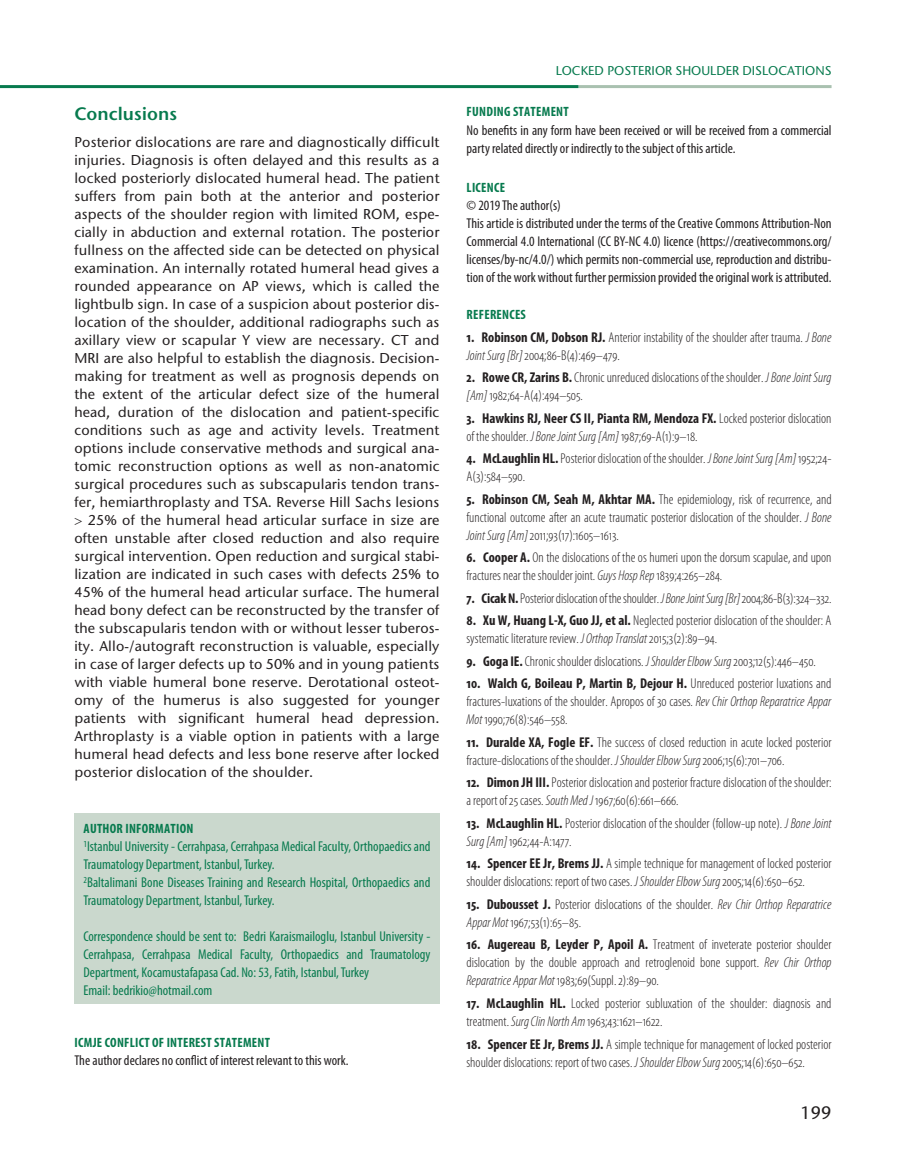
<style>
.page{position:relative;width:906px;height:1170px;background:#fff}
.page>*{position:absolute;margin:0;border:0;box-sizing:border-box;transform-origin:0 0}
.t1{font:600 18px "Stone Sans ITC Pro";color:#077a4e}
.t2{font:500 18px "Stone Sans ITC Pro";color:#231f20}
.t3{font:300 condensed 14.25px/18px "Myriad Pro";color:#231f20}
.t4{font:500 14.25px "Stone Sans ITC Pro";letter-spacing:.01em;color:#231f20}
.t5{font:condensed 14.25px/18px "Myriad Pro";color:#231f20}
.t6{font:condensed 14.25px/18px "Myriad Pro";color:#077a4e}
.t7{font:700 condensed 13.5px "Myriad Pro";letter-spacing:.02em;color:#077a4e}
.t8{font:500 12.75px "Stone Sans ITC Pro";color:#077a4e}
.s1{font-weight:700}
.s2{font-style:italic}
</style>
<div class="page">
<hr style="left:578px;top:85px;width:253px;height:3px;background:#a9c1b0">
<hr style="left:0;top:85px;width:578px;height:3px;background:#077a4e">
<div style="left:74px;top:813px;width:365px;height:190px;background:#cad8cd"></div>
<p class="t1" style="left:74px;top:102px;width:104px">Conclusions</p>
<p class="t4" style="left:74px;top:133px;width:366px">Posterior dislocations are rare and diagnostically difficult</p>
<p class="t4" style="left:74px;top:151px;width:366px">injuries. Diagnosis is often delayed and this results as a</p>
<p class="t4" style="left:74px;top:169px;width:366px">locked posteriorly dislocated humeral head. The patient</p>
<p class="t4" style="left:74px;top:187px;width:366px">suffers from pain both at the anterior and posterior</p>
<p class="t4" style="left:74px;top:205px;width:366px">aspects of the shoulder region with limited ROM, espe-</p>
<p class="t4" style="left:74px;top:223px;width:366px">cially in abduction and external rotation. The posterior</p>
<p class="t4" style="left:74px;top:241px;width:366px">fullness on the affected side can be detected on physical</p>
<p class="t4" style="left:74px;top:259px;width:366px">examination. An internally rotated humeral head gives a</p>
<p class="t4" style="left:74px;top:277px;width:366px">rounded appearance on AP views, which is called the</p>
<p class="t4" style="left:74px;top:295px;width:366px">lightbulb sign. In case of a suspicion about posterior dis-</p>
<p class="t4" style="left:74px;top:313px;width:366px">location of the shoulder, additional radiographs such as</p>
<p class="t4" style="left:74px;top:331px;width:366px">axillary view or scapular Y view are necessary. CT and</p>
<p class="t4" style="left:74px;top:349px;width:366px">MRI are also helpful to establish the diagnosis. Decision-</p>
<p class="t4" style="left:74px;top:367px;width:366px">making for treatment as well as prognosis depends on</p>
<p class="t4" style="left:74px;top:385px;width:366px">the extent of the articular defect size of the humeral</p>
<p class="t4" style="left:74px;top:403px;width:366px">head, duration of the dislocation and patient-specific</p>
<p class="t4" style="left:74px;top:421px;width:366px">conditions such as age and activity levels. Treatment</p>
<p class="t4" style="left:74px;top:439px;width:366px">options include conservative methods and surgical ana-</p>
<p class="t4" style="left:74px;top:457px;width:366px">tomic reconstruction options as well as non-anatomic</p>
<p class="t4" style="left:74px;top:475px;width:366px">surgical procedures such as subscapularis tendon trans-</p>
<p class="t4" style="left:74px;top:493px;width:366px">fer, hemiarthroplasty and TSA. Reverse Hill Sachs lesions</p>
<p class="t4" style="left:88px;top:511px;width:353px">25% of the humeral head articular surface in size are</p>
<p class="t4" style="left:74px;top:529px;width:366px">often unstable after closed reduction and also require</p>
<p class="t4" style="left:74px;top:547px;width:366px">surgical intervention. Open reduction and surgical stabi-</p>
<p class="t4" style="left:74px;top:565px;width:366px">lization are indicated in such cases with defects 25% to</p>
<p class="t4" style="left:74px;top:583px;width:366px">45% of the humeral head articular surface. The humeral</p>
<p class="t4" style="left:74px;top:601px;width:366px">head bony defect can be reconstructed by the transfer of</p>
<p class="t4" style="left:74px;top:619px;width:366px">the subscapularis tendon with or without lesser tuberos-</p>
<p class="t4" style="left:74px;top:637px;width:366px">ity. Allo-/autograft reconstruction is valuable, especially</p>
<p class="t4" style="left:74px;top:655px;width:366px">in case of larger defects up to 50% and in young patients</p>
<p class="t4" style="left:74px;top:673px;width:366px">with viable humeral bone reserve. Derotational osteot-</p>
<p class="t4" style="left:74px;top:691px;width:366px">omy of the humerus is also suggested for younger</p>
<p class="t4" style="left:74px;top:709px;width:366px">patients with significant humeral head depression.</p>
<p class="t4" style="left:74px;top:727px;width:366px">Arthroplasty is a viable option in patients with a large</p>
<p class="t4" style="left:74px;top:745px;width:366px">humeral head defects and less bone reserve after locked</p>
<p class="t4" style="left:74px;top:763px;width:240px">posterior dislocation of the shoulder.</p>
<p class="t7" style="left:84px;top:819px;width:111px">Author Information</p>
<p class="t6" style="left:83px;top:836px;width:348px"><sup>1</sup>Istanbul University - Cerrahpasa, Cerrahpasa Medical Faculty, Orthopaedics and Traumatology Department, Istanbul, Turkey.<br><sup>2</sup>Baltalimani Bone Diseases Training and Research Hospital, Orthopaedics and Traumatology Department, Istanbul, Turkey.</p>
<p class="t6" style="left:83px;top:926px;width:348px">Correspondence should be sent to: Bedri Karaismailoglu, Istanbul University - Cerrahpasa, Cerrahpasa Medical Faculty, Orthopaedics and Traumatology Department, Kocamustafapasa Cad. No: 53, Fatih, Istanbul, Turkey<br>Email: bedrikio@hotmail.com</p>
<p class="t7" style="left:75px;top:1034px;width:197px">ICMJE Conflict of interest statement</p>
<p class="t5" style="left:74px;top:1051px;width:276px">The author declares no conflict of interest relevant to this work.</p>
<p class="t8" style="left:556px;top:63px;width:277px">Locked posterior shoulder dislocations</p>
<p class="t7" style="left:466px;top:103px;width:104px">Funding statement</p>
<p class="t5" style="left:466px;top:121px;width:366px">No benefits in any form have been received or will be received from a commercial party related directly or indirectly to the subject of this article.</p>
<p class="t7" style="left:466px;top:178px;width:34px">Licence</p>
<p class="t5" style="left:466px;top:196px;width:366px">© 2019 The author(s)<br>This article is distributed under the terms of the Creative Commons Attribution-Non Commercial 4.0 International (CC BY-NC 4.0) licence (https://creativecommons.org/ licenses/by-nc/4.0/) which permits non-commercial use, reproduction and distribu&shy;tion of the work without further permission provided the original work is attributed.</p>
<p class="t7" style="left:466px;top:306px;width:61px">References</p>
<p class="t3" style="left:466px;top:328px;width:366px"><span class="s1">1. Robinson CM, Dobson RJ.</span> Anterior instability of the shoulder after trauma. <span class="s2">J Bone<br>Joint Surg [Br]</span> 2004;86-B(4):469–479.</p>
<p class="t3" style="left:466px;top:369px;width:366px"><span class="s1">2. Rowe CR, Zarins B.</span> Chronic unreduced dislocations of the shoulder. <span class="s2">J Bone Joint Surg [Am]</span> 1982;64-A(4):494–505.</p>
<p class="t3" style="left:466px;top:409px;width:366px"><span class="s1">3. Hawkins RJ, Neer CS II, Pianta RM, Mendoza FX.</span> Locked posterior dislocation of the shoulder. <span class="s2">J Bone Joint Surg [Am]</span> 1987;69-A(1):9–18.</p>
<p class="t3" style="left:466px;top:450px;width:366px"><span class="s1">4. McLaughlin HL.</span> Posterior dislocation of the shoulder. <span class="s2">J Bone Joint Surg [Am]</span> 1952;24-<br>A(3):584–590.</p>
<p class="t3" style="left:466px;top:490px;width:366px;text-align:justify"><span class="s1">5. Robinson CM, Seah M, Akhtar MA.</span> The epidemiology, risk of recurrence, and functional outcome after an acute traumatic posterior dislocation of the shoulder. <span class="s2">J Bone Joint Surg [Am]</span> 2011;93(17):1605–1613.</p>
<p class="t3" style="left:466px;top:549px;width:366px"><span class="s1">6. Cooper A.</span> On the dislocations of the os humeri upon the dorsum scapulae, and upon fractures near the shoulder joint. <span class="s2">Guys Hosp Rep</span> 1839;4:265–284.</p>
<p class="t3" style="left:466px;top:589px;width:366px"><span class="s1">7. Cicak N.</span> Posterior dislocation of the shoulder. <span class="s2">J Bone Joint Surg [Br]</span> 2004;86-B(3):324–332.</p>
<p class="t3" style="left:466px;top:612px;width:366px"><span class="s1">8. Xu W, Huang L-X, Guo JJ, et al.</span> Neglected posterior dislocation of the shoulder: A systematic literature review. <span class="s2">J Orthop Translat</span> 2015;3(2):89–94.</p>
<p class="t3" style="left:466px;top:652px;width:351px"><span class="s1">9. Goga IE.</span> Chronic shoulder dislocations. <span class="s2">J Shoulder Elbow Surg</span> 2003;12(5):446–450.</p>
<p class="t3" style="left:466px;top:675px;width:366px;text-align:justify"><span class="s1">10. Walch G, Boileau P, Martin B, Dejour H.</span> Unreduced posterior luxations and fractures-luxations of the shoulder. Apropos of 30 cases. <span class="s2">Rev Chir Orthop Reparatrice Appar Mot</span> 1990;76(8):546–558.</p>
<p class="t3" style="left:466px;top:733px;width:366px"><span class="s1">11. Duralde XA, Fogle EF.</span> The success of closed reduction in acute locked posterior fracture-dislocations of the shoulder. <span class="s2">J Shoulder Elbow Surg</span> 2006;15(6):701–706.</p>
<p class="t3" style="left:466px;top:774px;width:366px"><span class="s1">12. Dimon JH III.</span> Posterior dislocation and posterior fracture dislocation of the shoulder: a report of 25 cases. <span class="s2">South Med J</span> 1967;60(6):661–666.</p>
<p class="t3" style="left:466px;top:814px;width:366px"><span class="s1">13. McLaughlin HL.</span> Posterior dislocation of the shoulder (follow-up note). <span class="s2">J Bone Joint<br>Surg [Am]</span> 1962;44-A:1477.</p>
<p class="t3" style="left:466px;top:855px;width:366px"><span class="s1">14. Spencer EE Jr, Brems JJ.</span> A simple technique for management of locked posterior shoulder dislocations: report of two cases. <span class="s2">J Shoulder Elbow Surg</span> 2005;14(6):650–652.</p>
<p class="t3" style="left:466px;top:895px;width:366px"><span class="s1">15. Dubousset J.</span> Posterior dislocations of the shoulder. <span class="s2">Rev Chir Orthop Reparatrice<br>Appar Mot</span> 1967;53(1):65–85.</p>
<p class="t3" style="left:466px;top:936px;width:366px;text-align:justify"><span class="s1">16. Augereau B, Leyder P, Apoil A.</span> Treatment of inveterate posterior shoulder dislocation by the double approach and retroglenoid bone support. <span class="s2">Rev Chir Orthop Reparatrice Appar Mot</span> 1983;69(Suppl. 2):89–90.</p>
<p class="t3" style="left:466px;top:994px;width:366px"><span class="s1">17. McLaughlin HL.</span> Locked posterior subluxation of the shoulder: diagnosis and treatment. <span class="s2">Surg Clin North Am</span> 1963;43:1621–1622.</p>
<p class="t3" style="left:466px;top:1035px;width:366px"><span class="s1">18. Spencer EE Jr, Brems JJ.</span> A simple technique for management of locked posterior shoulder dislocations: report of two cases. <span class="s2">J Shoulder Elbow Surg</span> 2005;14(6):650–652.</p>
<p class="t2" style="left:800px;top:1101px;width:32px">199</p>
</div>
